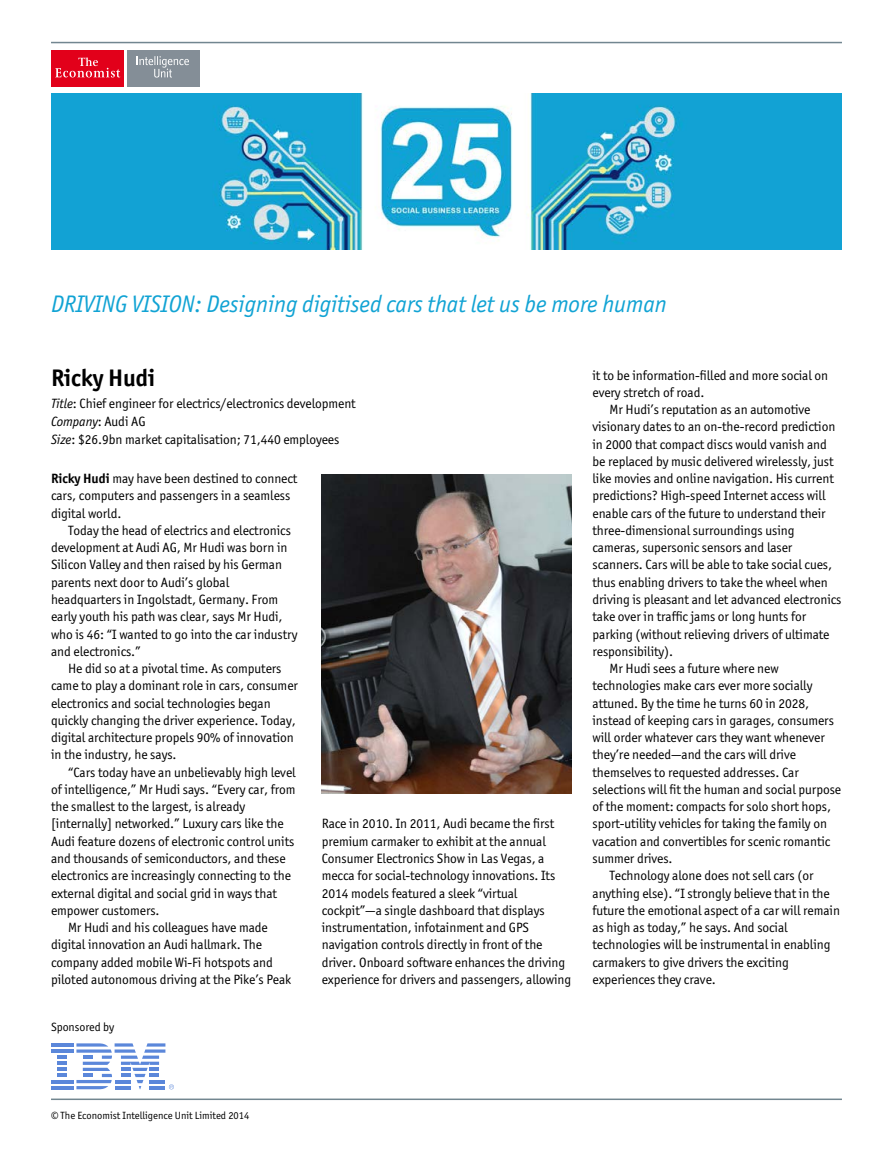
<style>
.page{position:relative;width:893px;height:1149px;background:#fff}
.page>*{position:absolute;margin:0;border:0;box-sizing:border-box;transform-origin:0 0}
.IBM_QUOTE{font:italic 24px "Officina San ITC";letter-spacing:-.005em;color:#11a3d4}
.IBM_NAME{font:700 24px "Officina San ITC";letter-spacing:-.005em;color:#000}
.BODY_INDENT{font:13.5px/17.2px "Officina San ITC";letter-spacing:-.005em;color:#000}
.BODY_FULL_OUT{font:13.5px/17.2px "Officina San ITC";letter-spacing:-.005em;color:#000}
.IBM_BIOS_1{font:13.5px "Officina San ITC";letter-spacing:-.005em;color:#000}
.IBM_BIOS_2{font:13.5px "Officina San ITC";letter-spacing:-.005em;color:#000}
.IBM_BIOS_2-2{font:italic 13.5px "Officina San ITC";letter-spacing:-.005em;color:#000}
.t1{font:12px "Officina San ITC";letter-spacing:-.005em;color:#000}
.t2{font:10.5px "Officina San ITC";color:#000}
.s1{font-style:italic}
.s2{font-style:normal}
.s3{font-weight:700}
</style>
<div class="page">
<div style="left:51px;top:50px;width:73px;height:37px;background:#e2001a"></div>
<svg style="left:55px;top:57px;width:65px;height:20px"></svg>
<div style="left:127px;top:50px;width:72px;height:37px;background:#848e97"></div>
<svg style="left:137px;top:56px;width:52px;height:22px"></svg>
<hr style="left:51px;top:1043px;width:22px;height:3px;background:#5b87da">
<hr style="left:51px;top:1049px;width:22px;height:3px;background:#5b87da">
<hr style="left:51px;top:1079px;width:22px;height:3px;background:#5b87da">
<svg style="left:57px;top:1055px;width:10px;height:21px"></svg>
<hr style="left:51px;top:1085px;width:22px;height:3px;background:#5b87da">
<svg style="left:76px;top:1043px;width:98px;height:46px"></svg>
<hr style="left:51px;top:42px;width:791px;height:1px;background:#728690">
<hr style="left:51px;top:1098px;width:791px;height:1px;background:#728690">
<img style="left:51px;top:94px;width:791px;height:156px">
<img style="left:322px;top:474px;width:249px;height:319px">
<h2 class="IBM_QUOTE" style="left:51px;top:290px;width:617px">DRIVING VISION: Designing digitised cars that let us be more human</h2>
<h2 class="IBM_NAME" style="left:51px;top:363px;width:106px">Ricky Hudi</h2>
<h2 class="IBM_BIOS_1" style="left:51px;top:396px;width:306px"><span class="s1">Title</span>: Chief engineer for electrics/electronics development</h2>
<h2 class="IBM_BIOS_2-2" style="left:51px;top:414px;width:96px">Company<span class="s2">: Audi AG</span></h2>
<h2 class="IBM_BIOS_2" style="left:51px;top:432px;width:290px"><span class="s1">Size</span>: $26.9bn market capitalisation; 71,440 employees</h2>
<p class="BODY_FULL_OUT" style="left:51px;top:470px;width:248px"><span class="s3">Ricky Hudi</span> may have been destined to connect cars, computers and passengers in a seamless digital world.</p>
<p class="BODY_INDENT" style="left:51px;top:521px;width:248px;text-indent:17px">Today the head of electrics and electronics development at Audi AG, Mr Hudi was born in Silicon Valley and then raised by his German parents next door to Audi’s global headquarters in Ingolstadt, Germany. From early youth his path was clear, says Mr Hudi, who is 46: “I wanted to go into the car industry and electronics.”</p>
<p class="BODY_INDENT" style="left:51px;top:659px;width:248px;text-indent:17px">He did so at a pivotal time. As computers came to play a dominant role in cars, consumer electronics and social technologies began quickly changing the driver experience. Today, digital architecture propels 90% of innovation in the industry, he says.</p>
<p class="BODY_INDENT" style="left:51px;top:763px;width:246px;text-indent:17px">“Cars today have an unbelievably high level of intelligence,” Mr Hudi says. “Every car, from the smallest to the largest, is already [internally] networked.” Luxury cars like the Audi feature dozens of electronic control units and thousands of semiconductors, and these electronics are increasingly connecting to the external digital and social grid in ways that empower customers.</p>
<p class="BODY_INDENT" style="left:51px;top:918px;width:242px;text-indent:17px">Mr Hudi and his colleagues have made digital innovation an Audi hallmark. The company added mobile Wi-Fi hotspots and piloted autonomous driving at the Pike’s Peak</p>
<p class="t1" style="left:51px;top:1019px;width:65px">Sponsored by</p>
<p class="BODY_INDENT" style="left:322px;top:815px;width:251px">Race in 2010. In 2011, Audi became the first premium carmaker to exhibit at the annual Consumer Electronics Show in Las Vegas, a mecca for social-technology innovations. Its 2014 models featured a sleek “virtual cockpit”—a single dashboard that displays instrumentation, infotainment and GPS navigation controls directly in front of the driver. Onboard software enhances the driving experience for drivers and passengers, allowing</p>
<p class="BODY_INDENT" style="left:592px;top:366px;width:237px">it to be information-filled and more social on every stretch of road.</p>
<p class="BODY_INDENT" style="left:592px;top:401px;width:251px;text-indent:17px">Mr Hudi’s reputation as an automotive visionary dates to an on-the-record prediction in 2000 that compact discs would vanish and be replaced by music delivered wirelessly, just like movies and online navigation. His current predictions? High-speed Internet access will enable cars of the future to understand their three-dimensional surroundings using cameras, supersonic sensors and laser scanners. Cars will be able to take social cues, thus enabling drivers to take the wheel when driving is pleasant and let advanced electronics take over in traffic jams or long hunts for parking (without relieving drivers of ultimate responsibility).</p>
<p class="BODY_INDENT" style="left:592px;top:659px;width:250px;text-indent:17px">Mr Hudi sees a future where new technologies make cars ever more socially attuned. By the time he turns 60 in 2028, instead of keeping cars in garages, consumers will order whatever cars they want whenever they’re needed—and the cars will drive themselves to requested addresses. Car selections will fit the human and social purpose of the moment: compacts for solo short hops, sport-utility vehicles for taking the family on vacation and convertibles for scenic romantic summer drives.</p>
<p class="BODY_INDENT" style="left:592px;top:866px;width:249px;text-indent:17px">Technology alone does not sell cars (or anything else). “I strongly believe that in the future the emotional aspect of a car will remain as high as today,” he says. And social technologies will be instrumental in enabling carmakers to give drivers the exciting experiences they crave.</p>
<p class="t2" style="left:51px;top:1108px;width:200px">© The Economist Intelligence Unit Limited 2014</p>
</div>
